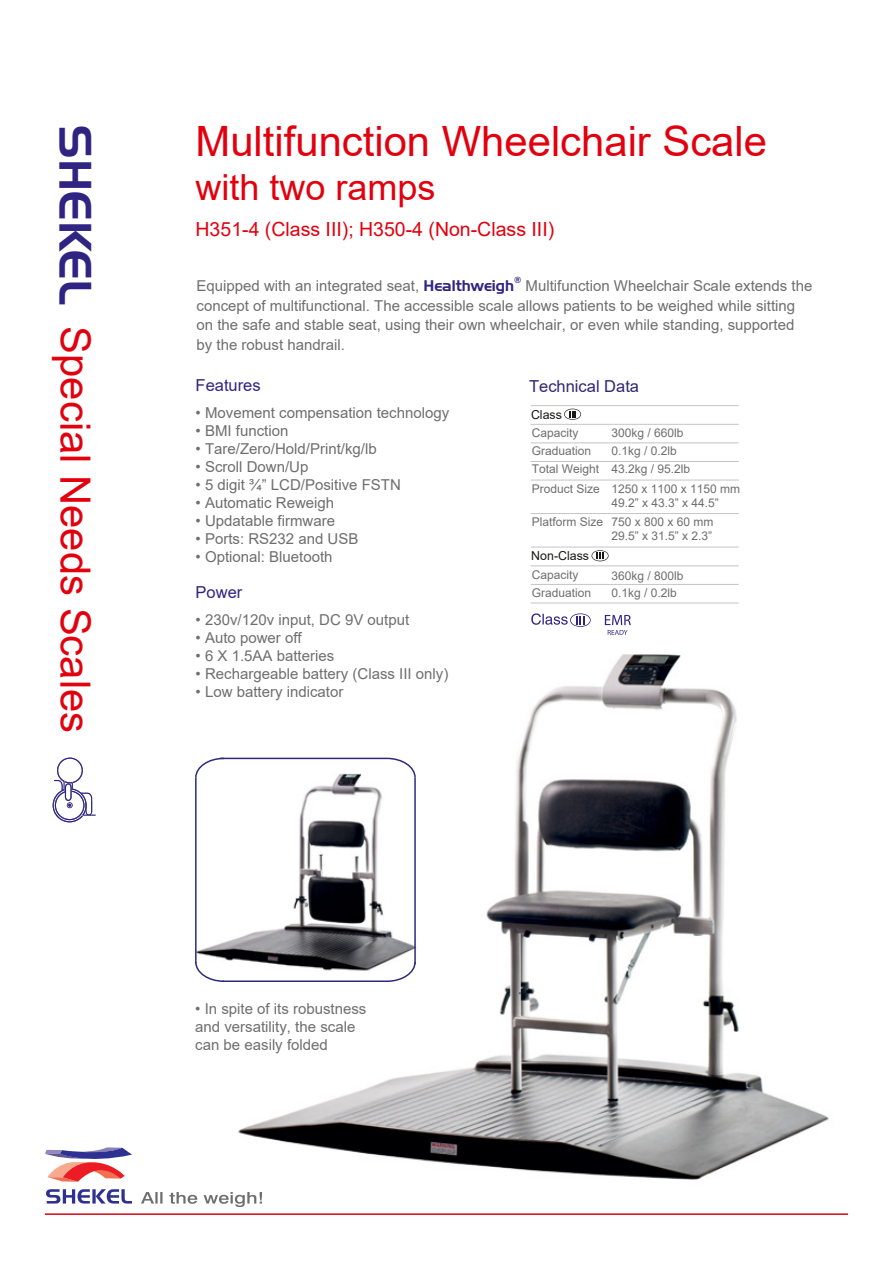
<style>
.page{position:relative;width:893px;height:1263px;background:#fff}
.page>*{position:absolute;margin:0;border:0;box-sizing:border-box;transform-origin:0 0}
.t1{font:44.25px "Handel Gothic BT";color:#2f2482}
.t2{font:41.85px "Arial";color:#e2000f}
.t3{font:36px "Arial";color:#e2000f}
.t4{font:19.5px "Arial";color:#e2000f}
.t5{font:16.5px "Arial";color:#2f2482}
.t6{font:16.5px "Arial";color:#2f2873}
.t7{font:15px/19.5px "Arial";color:#6e6e6e}
.t8{font:12.45px "Arial";color:#1a1a18}
.t9{font:12px/18px "Arial";color:#6e6e6e}
.t10{font:8.7px "Handel Gothic BT";color:#2f2482}
.s1{font-family:"Handel Gothic BT";color:#2f2482}
</style>
<div class="page">
<img style="left:197px;top:654px;width:652px;height:561px">
<svg style="left:195px;top:757px;width:30px;height:22px"></svg>
<hr style="left:195px;top:778px;width:2px;height:185px;background:#2d297c">
<svg style="left:195px;top:960px;width:30px;height:23px"></svg>
<hr style="left:222px;top:980px;width:165px;height:2px;background:#2d297c">
<hr style="left:220px;top:758px;width:167px;height:1px;background:#2d297c">
<svg style="left:385px;top:960px;width:32px;height:23px"></svg>
<hr style="left:414px;top:778px;width:2px;height:186px;background:#2d297c">
<svg style="left:385px;top:757px;width:32px;height:22px"></svg>
<hr style="left:45px;top:1213px;width:803px;height:2px;background:#e2000f">
<svg style="left:45px;top:1147px;width:87px;height:35px"></svg>
<svg style="left:46px;top:1189px;width:86px;height:14px"></svg>
<svg style="left:141px;top:1192px;width:56px;height:12px"></svg>
<svg style="left:204px;top:1192px;width:58px;height:15px"></svg>
<svg style="left:564px;top:409px;width:17px;height:11px"></svg>
<hr style="left:531px;top:405px;width:208px;height:1px;background:#c5c5c6">
<hr style="left:531px;top:424px;width:208px;height:1px;background:#c5c5c6">
<hr style="left:531px;top:442px;width:208px;height:1px;background:#c5c5c6">
<hr style="left:531px;top:461px;width:208px;height:1px;background:#c5c5c6">
<hr style="left:531px;top:480px;width:208px;height:1px;background:#c5c5c6">
<hr style="left:531px;top:513px;width:208px;height:1px;background:#c5c5c6">
<hr style="left:531px;top:547px;width:208px;height:1px;background:#c5c5c6">
<svg style="left:591px;top:550px;width:18px;height:11px"></svg>
<hr style="left:531px;top:565px;width:208px;height:1px;background:#c5c5c6">
<hr style="left:531px;top:584px;width:208px;height:1px;background:#c5c5c6">
<hr style="left:531px;top:603px;width:208px;height:1px;background:#c5c5c6">
<svg style="left:605px;top:615px;width:26px;height:20px"></svg>
<svg style="left:531px;top:613px;width:60px;height:14px"></svg>
<svg style="left:53px;top:757px;width:43px;height:65px"></svg>
<h1 class="t1" style="left:102px;top:125px;width:181px;rotate:90deg">SHEKEL</h1>
<h2 class="t2" style="left:104px;top:326px;width:408px;rotate:90deg">Special Needs Scales</h2>
<h2 class="t2" style="left:196px;top:113px;width:573px">Multifunction Wheelchair Scale</h2>
<h3 class="t3" style="left:196px;top:162px;width:242px">with two ramps</h3>
<h3 class="t4" style="left:196px;top:216px;width:360px">H351-4 (Class III); H350-4 (Non-Class III)</h3>
<p class="t10" style="left:514px;top:275px;width:9px">®</p>
<p class="t7" style="left:197px;top:276px;width:617px;text-indent:329px">Multifunction Wheelchair Scale extends the concept of multifunctional. The accessible scale allows patients to be weighed while sitting on the safe and stable seat, using their own wheelchair, or even while standing, supported by the robust handrail.</p>
<p class="t5" style="left:196px;top:374px;width:67px">Features</p>
<p class="t7" style="left:196px;top:403px;width:255px">• Movement compensation technology</p>
<p class="t7" style="left:196px;top:421px;width:94px">• BMI function</p>
<p class="t7" style="left:196px;top:439px;width:183px">• Tare/Zero/Hold/Print/kg/lb</p>
<p class="t7" style="left:196px;top:457px;width:114px">• Scroll Down/Up</p>
<p class="t7" style="left:196px;top:475px;width:207px">• 5 digit ¾” LCD/Positive FSTN</p>
<p class="t7" style="left:196px;top:493px;width:140px">• Automatic Reweigh</p>
<p class="t7" style="left:196px;top:511px;width:141px">• Updatable firmware</p>
<p class="t7" style="left:196px;top:529px;width:164px">• Ports: RS232 and USB</p>
<p class="t7" style="left:196px;top:547px;width:138px">• Optional: Bluetooth</p>
<p class="t5" style="left:196px;top:581px;width:48px">Power</p>
<p class="t7" style="left:196px;top:610px;width:215px">• 230v/120v input, DC 9V output</p>
<p class="t7" style="left:196px;top:628px;width:108px">• Auto power off</p>
<p class="t7" style="left:196px;top:646px;width:140px">• 6 X 1.5AA batteries</p>
<p class="t7" style="left:196px;top:664px;width:254px">• Rechargeable battery (Class III only)</p>
<p class="t7" style="left:196px;top:682px;width:149px">• Low battery indicator</p>
<p class="t7" style="left:197px;top:276px;width:319px">Equipped with an integrated seat, <span class="s1">Healthweigh</span></p>
<p class="t6" style="left:529px;top:375px;width:112px">Technical Data</p>
<p class="t8" style="left:531px;top:406px;width:32px">Class</p>
<p class="t9" style="left:532px;top:424px;width:69px">Capacity<br>Graduation<br>Total Weight</p>
<p class="t9" style="left:532px;top:480px;width:70px">Product Size</p>
<p class="t9" style="left:532px;top:513px;width:73px">Platform Size</p>
<p class="t9" style="left:611px;top:424px;width:80px">300kg / 660lb<br>0.1kg / 0.2lb<br>43.2kg / 95.2lb</p>
<p class="t9" style="left:611px;top:481px;width:130px;line-height:14.2px">1250 x 1100 x 1150 mm<br>49.2” x 43.3” x 44.5”</p>
<p class="t9" style="left:611px;top:515px;width:104px;line-height:14.2px">750 x 800 x 60 mm<br>29.5” x 31.5” x 2.3”</p>
<p class="t8" style="left:531px;top:547px;width:59px">Non-Class</p>
<p class="t9" style="left:532px;top:565px;width:61px">Capacity<br>Graduation</p>
<p class="t9" style="left:611px;top:566px;width:74px">360kg / 800lb</p>
<p class="t9" style="left:611px;top:583px;width:67px">0.1kg / 0.2lb</p>
<p class="t7" style="left:195px;top:999px;width:173px;line-height:18px">• In spite of its robustness and versatility, the scale can be easily folded</p>
</div>
